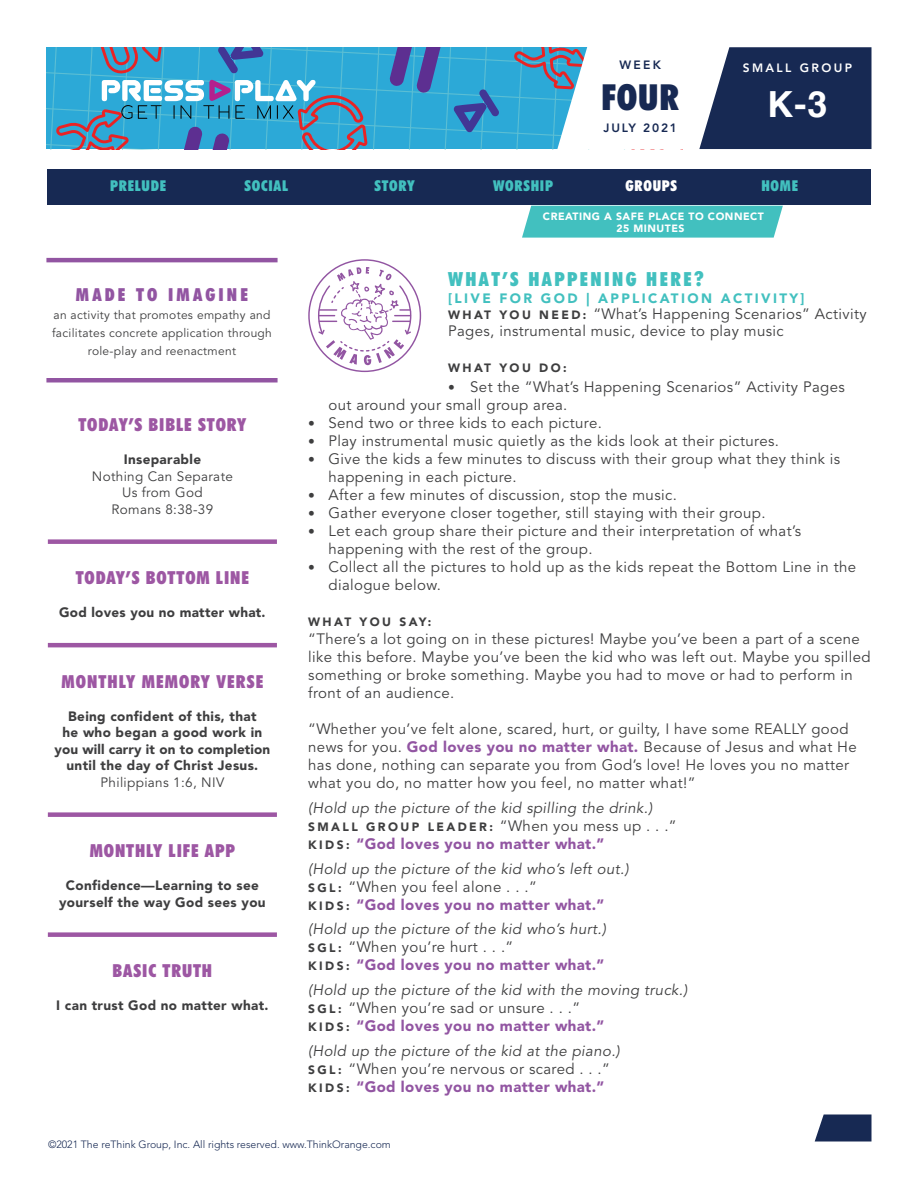
<style>
.page{position:relative;width:918px;height:1188px;background:#fff}
.page>*{position:absolute;margin:0;border:0;box-sizing:border-box;transform-origin:0 0}
.t1{font:900 condensed 36px "Futura BT";color:#172953}
.t2{font:700 36px "Helvetica";color:#fff}
.Paragraph_Style_1{font:900 condensed 19.5px "Futura BT";letter-spacing:.125em;color:#42c0bf}
.t3{font:900 condensed 18px "Futura BT";letter-spacing:.05em;color:#9d57a3}
.t4{font:900 condensed 18px "Futura BT";letter-spacing:.175em;color:#9255a2}
.Paragraph_Style_1-2{font:15px/18px "Avenir LT Std";letter-spacing:.025em;color:#3e3e3f}
.Paragraph_Style_1-3{font:italic 15px "Avenir LT Std";letter-spacing:.025em;color:#3e3e3f}
.Paragraph_Style_1-4{font:900 15px "Avenir LT Std";letter-spacing:.025em;color:#9255a2}
.t5{font:900 condensed 15px "Futura BT";letter-spacing:.05em;color:#42c0bf}
.t6{font:900 condensed 15px "Futura BT";letter-spacing:.05em;color:#fff}
.t7{font:900 13.5px/16.5px "Avenir LT Std";letter-spacing:.025em;color:#3e3e3f;text-align:center}
.t8{font:13.5px/16.5px "Avenir LT Std";letter-spacing:.025em;color:#3e3e3f;text-align:center}
.Paragraph_Style_1-5{font:900 13.5px "Avenir LT Std";letter-spacing:.175em;color:#42c0bf}
.t9{font:12px/18px "Avenir LT Std";letter-spacing:.025em;color:#3e3e3f;text-align:center}
.Paragraph_Style_1-6{font:900 12px "Avenir LT Std";letter-spacing:.2em;color:#3e3e3f}
.t10{font:800 12px "Avenir LT Std";letter-spacing:.15em;color:#172953}
.t11{font:800 12px "Avenir LT Std";letter-spacing:.2em;color:#fff}
.t12{font:300 10.5px "Avenir LT Std";color:#172953}
.t13{font:900 10.5px/12px "Avenir LT Std";letter-spacing:.05em;color:#fff;text-align:center}
.s1{font-weight:900;font-size:12px}
.s2{font-family:"Avenir";font-size:13.5px}
.s3{font-weight:900;color:#9255a2}
.s4{font-size:12px;color:#3e3e3f}
</style>
<div class="page">
<svg style="left:46px;top:47px;width:826px;height:103px"></svg>
<svg style="left:815px;top:1114px;width:57px;height:28px;background:#314166"></svg>
<div style="left:48px;top:539px;width:229px;height:5px;background:#9d57a3"></div>
<hr style="left:48px;top:643px;width:229px;height:4px;background:#9d57a3">
<div style="left:48px;top:812px;width:229px;height:5px;background:#9d57a3"></div>
<div style="left:48px;top:932px;width:229px;height:5px;background:#9d57a3"></div>
<div style="left:47px;top:170px;width:824px;height:36px;background:#172953"></div>
<hr style="left:46px;top:378px;width:232px;height:4px;background:#9255a2">
<hr style="left:46px;top:258px;width:232px;height:4px;background:#9255a2">
<svg style="left:308px;top:259px;width:113px;height:113px"></svg>
<div style="left:522px;top:206px;width:261px;height:32px;background:#42c0bf"></div>
<p class="t10" style="left:619px;top:58px;width:43px">WEEK</p>
<h1 class="t1" style="left:602px;top:75px;width:79px">FOUR</h1>
<p class="t10" style="left:604px;top:121px;width:75px">JULY 2021</p>
<p class="t11" style="left:743px;top:61px;width:111px">SMALL GROUP</p>
<h1 class="t2" style="left:768px;top:75px;width:61px">K-3</h1>
<p class="t5" style="left:110px;top:177px;width:57px">PRELUDE</p>
<p class="t5" style="left:245px;top:177px;width:45px">SOCIAL</p>
<p class="t5" style="left:375px;top:177px;width:42px">STORY</p>
<p class="t5" style="left:493px;top:177px;width:62px">WORSHIP</p>
<p class="t6" style="left:626px;top:177px;width:53px">GROUPS</p>
<p class="t5" style="left:761px;top:177px;width:38px">HOME</p>
<p class="t4" style="left:76px;top:284px;width:174px">MADE TO IMAGINE</p>
<p class="t9" style="left:52px;top:306px;width:221px">an activity that promotes empathy and facilitates concrete application through role-play and reenactment</p>
<p class="t3" style="left:78px;top:414px;width:169px">TODAY’S BIBLE STORY</p>
<p class="t7" style="left:124px;top:451px;width:79px">Inseparable</p>
<p class="t8" style="left:92px;top:468px;width:143px">Nothing Can Separate<br>Us from God<br>Romans 8:38-39</p>
<p class="t3" style="left:76px;top:567px;width:175px">TODAY’S BOTTOM LINE</p>
<p class="t7" style="left:59px;top:604px;width:208px">God loves you no matter what.</p>
<p class="t3" style="left:61px;top:671px;width:203px">MONTHLY MEMORY VERSE</p>
<p class="t7" style="left:54px;top:708px;width:217px">Being confident of this, that<br>he who began a good work in you will carry it on to completion until the day of Christ Jesus.</p>
<p class="t8" style="left:101px;top:774px;width:125px">Philippians 1:6, NIV</p>
<p class="t3" style="left:90px;top:840px;width:147px">MONTHLY LIFE APP</p>
<p class="t7" style="left:59px;top:877px;width:208px">Confidence—Learning to see yourself the way God sees you</p>
<p class="t3" style="left:113px;top:960px;width:101px">BASIC TRUTH</p>
<p class="t7" style="left:56px;top:997px;width:214px">I can trust God no matter what.</p>
<p class="t13" style="left:543px;top:210px;width:223px">CREATING A SAFE PLACE TO CONNECT<br>25 MINUTES</p>
<p class="Paragraph_Style_1" style="left:448px;top:267px;width:257px">WHAT’S HAPPENING HERE?</p>
<p class="Paragraph_Style_1-5" style="left:448px;top:290px;width:358px">[LIVE FOR GOD | APPLICATION ACTIVITY]</p>
<p class="Paragraph_Style_1-2" style="left:448px;top:306px;width:420px;line-height:17.1px"><span class="s1">W H AT Y O U N E E D :</span> “What’s Happening Scenarios” Activity<br>Pages, instrumental music, device to play music</p>
<p class="Paragraph_Style_1-6" style="left:448px;top:361px;width:120px">WHAT YOU DO:</p>
<p class="Paragraph_Style_1-2" style="left:328px;top:378px;width:518px;text-indent:120px"><span class="s2">•</span> Set the “What’s Happening Scenarios” Activity Pages out around your small group area.</p>
<p class="Paragraph_Style_1-2" style="left:308px;top:414px;width:295px"><span class="s2">•</span> Send two or three kids to each picture.</p>
<p class="Paragraph_Style_1-2" style="left:308px;top:432px;width:472px"><span class="s2">•</span> Play instrumental music quietly as the kids look at their pictures.</p>
<p class="Paragraph_Style_1-2" style="left:328px;top:450px;width:513px;text-indent:-20px"><span class="s2">•</span> Give the kids a few minutes to discuss with their group what they think is happening in each picture.</p>
<p class="Paragraph_Style_1-2" style="left:308px;top:486px;width:370px"><span class="s2">•</span> After a few minutes of discussion, stop the music.</p>
<p class="Paragraph_Style_1-2" style="left:308px;top:504px;width:459px"><span class="s2">•</span> Gather everyone closer together, still staying with their group.</p>
<p class="Paragraph_Style_1-2" style="left:328px;top:522px;width:474px;text-indent:-20px"><span class="s2">•</span> Let each group share their picture and their interpretation of what’s happening with the rest of the group.</p>
<p class="Paragraph_Style_1-2" style="left:328px;top:558px;width:529px;text-indent:-20px"><span class="s2">•</span> Collect all the pictures to hold up as the kids repeat the Bottom Line in the dialogue below.</p>
<p class="Paragraph_Style_1-6" style="left:308px;top:615px;width:125px">WHAT YOU SAY:</p>
<p class="Paragraph_Style_1-2" style="left:308px;top:630px;width:564px">“There’s a lot going on in these pictures! Maybe you’ve been a part of a scene like this before. Maybe you’ve been the kid who was left out. Maybe you spilled something or broke something. Maybe you had to move or had to perform in front of an audience.</p>
<p class="Paragraph_Style_1-2" style="left:308px;top:720px;width:550px">“Whether you’ve felt alone, scared, hurt, or guilty, I have some REALLY good news for you. <span class="s3">God loves you no matter what.</span> Because of Jesus and what He has done, nothing can separate you from God’s love! He loves you no matter what you do, no matter how you feel, no matter what!”</p>
<p class="Paragraph_Style_1-3" style="left:308px;top:799px;width:346px">(Hold up the picture of the kid spilling the drink.)</p>
<p class="Paragraph_Style_1-2" style="left:308px;top:817px;width:370px"><span class="s1">SMALL GROUP LEADER:</span> “When you mess up . . .”</p>
<p class="Paragraph_Style_1-4" style="left:308px;top:835px;width:298px"><span class="s4">K I D S :</span> “God loves you no matter what.”</p>
<p class="Paragraph_Style_1-3" style="left:308px;top:860px;width:322px">(Hold up the picture of the kid who’s left out.)</p>
<p class="Paragraph_Style_1-2" style="left:308px;top:878px;width:230px"><span class="s1">S G L :</span> “When you feel alone . . .”</p>
<p class="Paragraph_Style_1-4" style="left:308px;top:895px;width:298px"><span class="s4">K I D S :</span> “God loves you no matter what.”</p>
<p class="Paragraph_Style_1-3" style="left:308px;top:921px;width:299px">(Hold up the picture of the kid who’s hurt.)</p>
<p class="Paragraph_Style_1-2" style="left:308px;top:939px;width:207px"><span class="s1">S G L :</span> “When you’re hurt . . .”</p>
<p class="Paragraph_Style_1-4" style="left:308px;top:956px;width:298px"><span class="s4">K I D S :</span> “God loves you no matter what.”</p>
<p class="Paragraph_Style_1-3" style="left:308px;top:981px;width:381px">(Hold up the picture of the kid with the moving truck.)</p>
<p class="Paragraph_Style_1-2" style="left:308px;top:999px;width:273px"><span class="s1">S G L :</span> “When you’re sad or unsure . . .”</p>
<p class="Paragraph_Style_1-4" style="left:308px;top:1017px;width:298px"><span class="s4">K I D S :</span> “God loves you no matter what.”</p>
<p class="Paragraph_Style_1-3" style="left:308px;top:1042px;width:313px">(Hold up the picture of the kid at the piano.)</p>
<p class="Paragraph_Style_1-2" style="left:308px;top:1060px;width:303px"><span class="s1">S G L :</span> “When you’re nervous or scared . . .”</p>
<p class="Paragraph_Style_1-4" style="left:308px;top:1078px;width:298px"><span class="s4">K I D S :</span> “God loves you no matter what.”</p>
<p class="t12" style="left:48px;top:1138px;width:344px">©2021 The reThink Group, Inc. All rights reserved. www.ThinkOrange.com</p>
</div>
